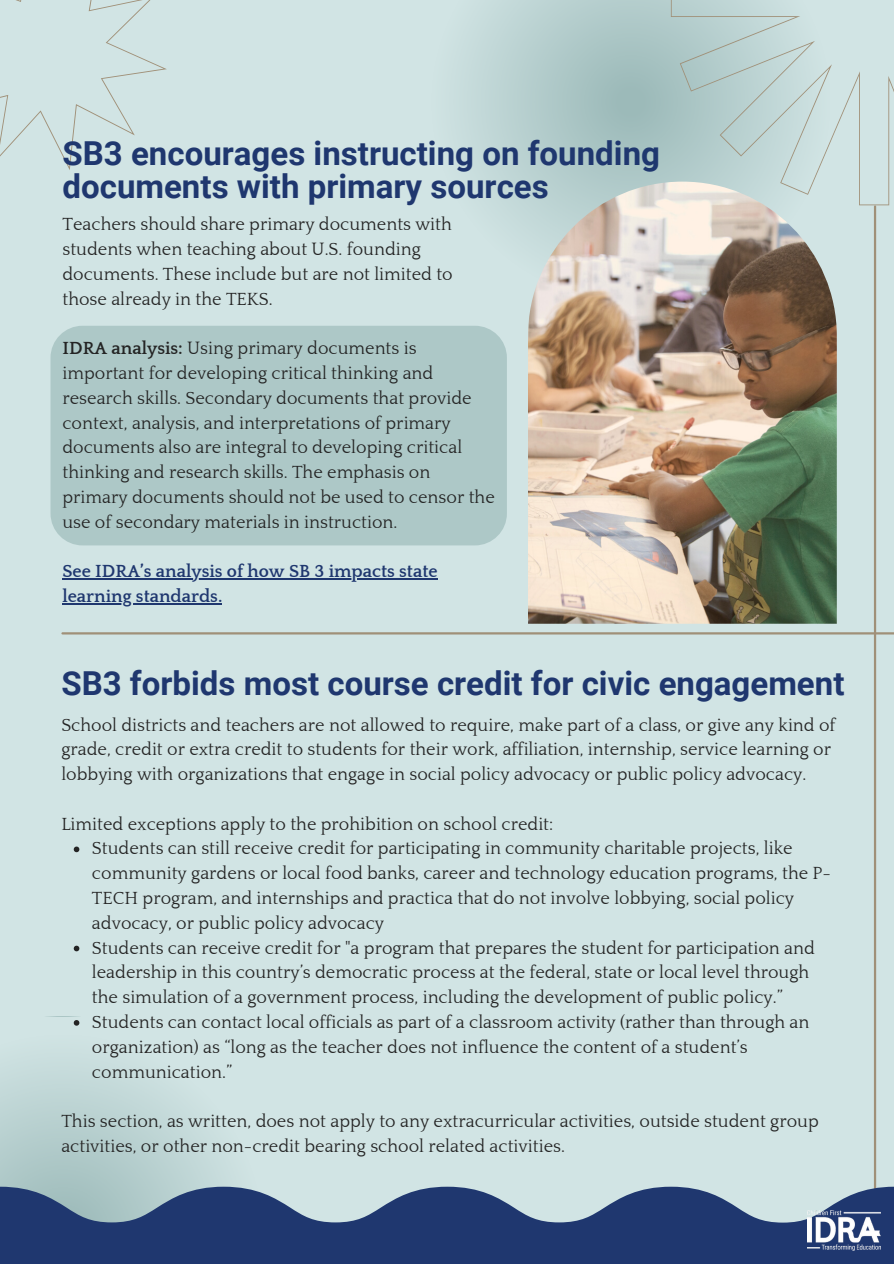
<style>
.page{position:relative;width:894px;height:1264px;background:#fff}
.page>*{position:absolute;margin:0;border:0;box-sizing:border-box;transform-origin:0 0}
.t1{font:700 33px/32.7px "Roboto";color:#1f376f}
.t2{font:18px/24.8px "Quattrocento";color:#242424}
.t3{font:700 18px/24.8px "Quattrocento";color:#1f376f}
.s1{font-weight:700}
</style>
<div class="page">
<div style="left:0;top:0;width:893px;height:1263px;background:#d1e4e4"></div>
<svg style="left:467px;top:0;width:203px;height:229px"></svg>
<svg style="left:0;top:1016px;width:220px;height:170px"></svg>
<svg style="left:670px;top:0;width:223px;height:205px"></svg>
<svg style="left:0;top:0;width:167px;height:170px"></svg>
<img style="left:528px;top:182px;width:308px;height:441px">
<hr style="left:873px;top:206px;width:2px;height:1057px;background:#a09078">
<svg style="left:74px;top:846px;width:5px;height:6px"></svg>
<svg style="left:74px;top:945px;width:5px;height:6px"></svg>
<svg style="left:74px;top:1020px;width:5px;height:5px"></svg>
<svg style="left:0;top:1186px;width:893px;height:77px;fill:#1f376f"></svg>
<img style="left:807px;top:1210px;width:73px;height:40px">
<div style="left:50px;top:326px;width:456px;height:219px;background:#adc8c7;border-radius:32px"></div>
<hr style="left:62px;top:578px;width:375px;height:1px;background:#1f376f">
<hr style="left:62px;top:603px;width:160px;height:1px;background:#1f376f">
<hr style="left:62px;top:632px;width:831px;height:2px;background:#a09078">
<p class="t1" style="left:62px;top:137px;width:599px">SB3 encourages instructing on founding documents with primary sources</p>
<p class="t2" style="left:62px;top:213px;width:391px">Teachers should share primary documents with students when teaching about U.S. founding documents. These include but are not limited to those already in the TEKS.</p>
<p class="t2" style="left:62px;top:336px;width:433px"><span class="s1">IDRA analysis:</span> Using primary documents is important for developing critical thinking and research skills. Secondary documents that provide context, analysis, and interpretations of primary documents also are integral to developing critical thinking and research skills. The emphasis on primary documents should not be used to censor the use of secondary materials in instruction.</p>
<p class="t3" style="left:62px;top:559px;width:376px">See IDRA’s analysis of how SB 3 impacts state learning standards.</p>
<p class="t1" style="left:61px;top:667px;width:784px">SB3 forbids most course credit for civic engagement</p>
<p class="t2" style="left:61px;top:713px;width:775px">School districts and teachers are not allowed to require, make part of a class, or give any kind of grade, credit or extra credit to students for their work, affiliation, internship, service learning or lobbying with organizations that engage in social policy advocacy or public policy advocacy.</p>
<p class="t2" style="left:61px;top:812px;width:493px">Limited exceptions apply to the prohibition on school credit:</p>
<p class="t2" style="left:92px;top:836px;width:740px">Students can still receive credit for participating in community charitable projects, like community gardens or local food banks, career and technology education programs, the P-TECH program, and internships and practica that do not involve lobbying, social policy advocacy, or public policy advocacy</p>
<p class="t2" style="left:92px;top:935px;width:724px">Students can receive credit for "a program that prepares the student for participation and leadership in this country’s democratic process at the federal, state or local level through the simulation of a government process, including the development of public policy.”</p>
<p class="t2" style="left:92px;top:1010px;width:718px">Students can contact local officials as part of a classroom activity (rather than through an organization) as “long as the teacher does not influence the content of a student’s communication.”</p>
<p class="t2" style="left:61px;top:1109px;width:758px">This section, as written, does not apply to any extracurricular activities, outside student group activities, or other non-credit bearing school related activities.</p>
</div>
